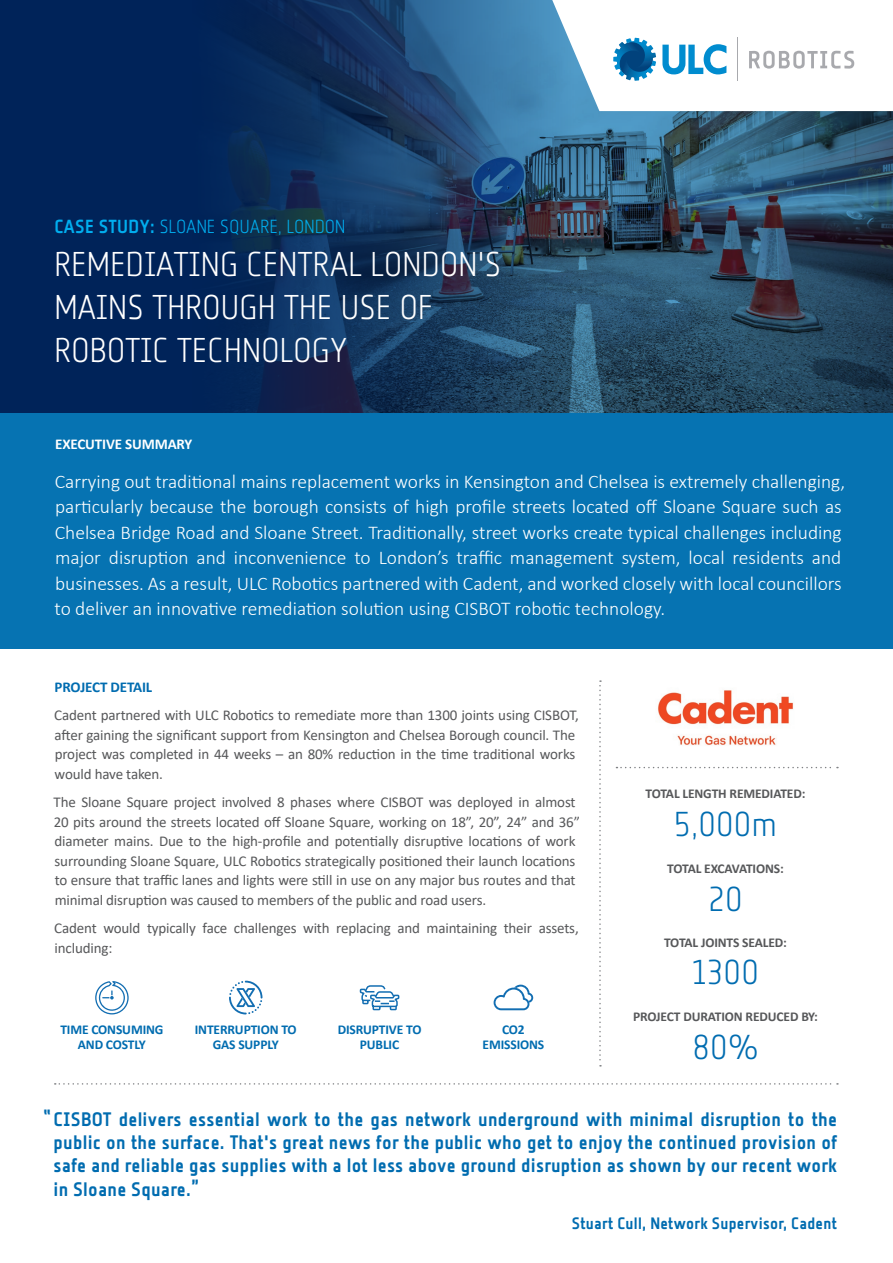
<style>
.page{position:relative;width:893px;height:1263px;background:#fff}
.page>*{position:absolute;margin:0;border:0;box-sizing:border-box;transform-origin:0 0}
.t1{font:34.5px "Florin Sans LT";letter-spacing:-.01em;color:#006cb0}
.t2{font:34.35px/42.9px "Florin Sans LT";letter-spacing:-.01em;color:#fff}
.t3{font:300 19.5px/25.5px "Calibri";color:#fff}
.t4{font:19.5px/23.4px "Florin Sans BD";letter-spacing:-.02em;color:#006cb0;text-align:justify}
.t5{font:18.9px "Florin Sans LT";letter-spacing:-.01em;color:#00aeef}
.t6{font:16.5px "Florin Sans BD";letter-spacing:-.02em;color:#006cb0}
.t7{font:15px/19.5px "Calibri";letter-spacing:-.01em;color:#57585a}
.t8{font:700 15px "Calibri";letter-spacing:-.01em;color:#fff}
.t9{font:700 15px "Calibri";letter-spacing:-.01em;color:#006cb0}
.t10{font:700 13.5px "Calibri";letter-spacing:-.01em;color:#57585a}
.t11{font:700 13.5px/15px "Calibri";letter-spacing:-.01em;color:#006cb0;text-align:center}
.s1{font-family:"Florin Sans BD"}
</style>
<div class="page">
<svg style="left:0;top:0;width:893px;height:413px;background:#193c64"></svg>
<div style="left:0;top:413px;width:893px;height:236px;background:#0673b2"></div>
<svg style="left:599px;top:680px;width:2px;height:386px"></svg>
<svg style="left:55px;top:1083px;width:783px;height:2px"></svg>
<svg style="left:616px;top:767px;width:222px;height:1px"></svg>
<img style="left:658px;top:690px;width:136px;height:56px">
<svg style="left:95px;top:981px;width:34px;height:33px"></svg>
<svg style="left:229px;top:981px;width:33px;height:33px"></svg>
<svg style="left:359px;top:985px;width:41px;height:26px"></svg>
<svg style="left:494px;top:985px;width:39px;height:25px"></svg>
<svg style="left:552px;top:0;width:341px;height:111px"></svg>
<p class="t5" style="left:54px;top:215px;width:293px"><span class="s1">CASE STUDY:</span> SLOANE SQUARE, LONDON</p>
<h2 class="t2" style="left:54px;top:242px;width:449px">REMEDIATING CENTRAL LONDON’S<br>MAINS THROUGH THE USE OF<br>ROBOTIC TECHNOLOGY</h2>
<p class="t8" style="left:55px;top:433px;width:139px">EXECUTIVE SUMMARY</p>
<p class="t3" style="left:55px;top:468px;width:792px">Carrying out traditional mains replacement works in Kensington and Chelsea is extremely challenging, particularly because the borough consists of high profile streets located off Sloane Square such as Chelsea Bridge Road and Sloane Street. Traditionally, street works create typical challenges including major disruption and inconvenience to London’s traffic management system, local residents and businesses. As a result, ULC Robotics partnered with Cadent, and worked closely with local councillors to deliver an innovative remediation solution using CISBOT robotic technology.</p>
<p class="t9" style="left:55px;top:676px;width:99px">PROJECT DETAIL</p>
<p class="t7" style="left:54px;top:705px;width:526px">Cadent partnered with ULC Robotics to remediate more than 1300 joints using CISBOT, after gaining the significant support from Kensington and Chelsea Borough council. The project was completed in 44 weeks – an 80% reduction in the time traditional works would have taken.</p>
<p class="t7" style="left:54px;top:792px;width:528px">The Sloane Square project involved 8 phases where CISBOT was deployed in almost 20 pits around the streets located off Sloane Square, working on 18”, 20”, 24” and 36” diameter mains. Due to the high-profile and potentially disruptive locations of work surrounding Sloane Square, ULC Robotics strategically positioned their launch locations to ensure that traffic lanes and lights were still in use on any major bus routes and that minimal disruption was caused to members of the public and road users.</p>
<p class="t7" style="left:54px;top:918px;width:526px">Cadent would typically face challenges with replacing and maintaining their assets, including:</p>
<p class="t11" style="left:60px;top:1021px;width:105px">TIME CONSUMING<br>AND COSTLY</p>
<p class="t11" style="left:195px;top:1021px;width:103px">INTERRUPTION TO<br>GAS SUPPLY</p>
<p class="t11" style="left:338px;top:1021px;width:85px">DISRUPTIVE TO<br>PUBLIC</p>
<p class="t11" style="left:483px;top:1021px;width:63px">CO2<br>EMISSIONS</p>
<p class="t10" style="left:646px;top:784px;width:161px">TOTAL LENGTH REMEDIATED:</p>
<h1 class="t1" style="left:674px;top:804px;width:105px">5,000m</h1>
<p class="t10" style="left:667px;top:859px;width:118px">TOTAL EXCAVATIONS:</p>
<h1 class="t1" style="left:708px;top:879px;width:36px">20</h1>
<p class="t10" style="left:664px;top:932px;width:124px">TOTAL JOINTS SEALED:</p>
<h1 class="t1" style="left:692px;top:952px;width:69px">1300</h1>
<p class="t10" style="left:633px;top:1007px;width:186px">PROJECT DURATION REDUCED BY:</p>
<h1 class="t1" style="left:692px;top:1027px;width:68px">80%</h1>
<p class="t4" style="left:53px;top:1107px;width:786px;text-indent:-10px">“CISBOT delivers essential work to the gas network underground with minimal disruption to the public on the surface. That’s great news for the public who get to enjoy the continued provision of safe and reliable gas supplies with a lot less above ground disruption as shown by our recent work in Sloane Square.”</p>
<p class="t6" style="left:571px;top:1214px;width:267px">Stuart Cull, Network Supervisor, Cadent</p>
</div>
